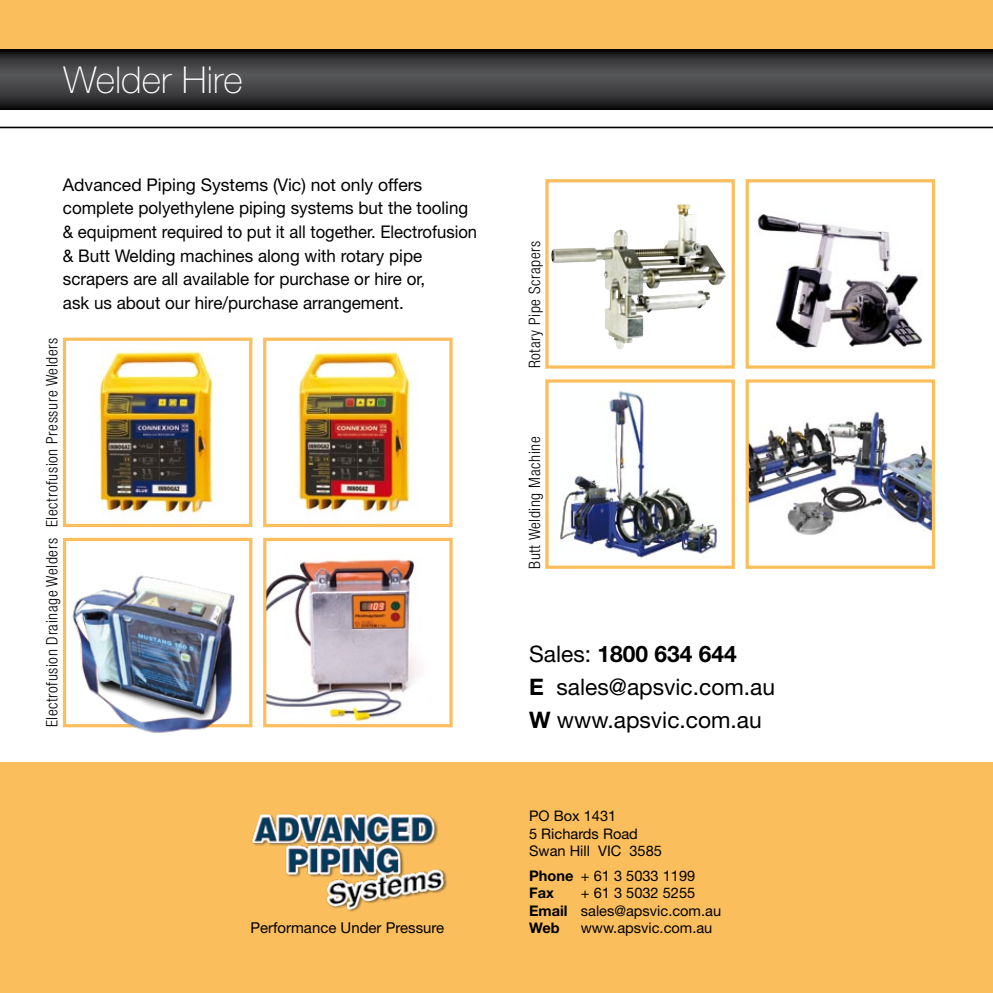
<style>
.page{position:relative;width:993px;height:993px;background:#fff}
.page>*{position:absolute;margin:0;border:0;box-sizing:border-box;transform-origin:0 0}
.t1{font:100 37.1px "Helvetica Neue";color:#fff}
.t2{font:22.75px/32.6px "Helvetica Neue";color:#000}
.t3{font:17.5px/23.6px "Helvetica Neue";color:#000}
.t4{font:300 condensed 15.75px "Helvetica Neue";letter-spacing:.035em;color:#000}
.t5{font:14.88px "Helvetica Neue";color:#000}
.t6{font:14.53px/17.5px "Helvetica Neue";color:#000}
.s1{font-weight:700}
</style>
<div class="page">
<div style="left:0;top:761px;width:992px;height:231px;background:#fabe5d"></div>
<div style="left:0;top:0;width:992px;height:50px;background:#fabe5d"></div>
<svg style="left:0;top:50px;width:992px;height:59px;background:#38383a"></svg>
<hr style="left:0;top:127px;width:992px;height:1px;background:#000">
<img style="left:559px;top:391px;width:158px;height:167px">
<img style="left:251px;top:813px;width:196px;height:99px">
<img style="left:298px;top:351px;width:112px;height:162px">
<img style="left:98px;top:350px;width:115px;height:164px">
<img style="left:551px;top:204px;width:127px;height:145px">
<div style="left:545px;top:179px;width:189px;height:189px;border:3px solid #fabe5d"></div>
<img style="left:758px;top:214px;width:165px;height:134px">
<div style="left:745px;top:179px;width:189px;height:189px;border:3px solid #fabe5d"></div>
<img style="left:749px;top:411px;width:181px;height:124px">
<div style="left:745px;top:379px;width:189px;height:189px;border:3px solid #fabe5d"></div>
<div style="left:545px;top:379px;width:189px;height:189px;border:3px solid #fabe5d"></div>
<div style="left:63px;top:337px;width:189px;height:190px;border:3px solid #fabe5d"></div>
<div style="left:263px;top:337px;width:189px;height:190px;border:3px solid #fabe5d"></div>
<img style="left:267px;top:559px;width:153px;height:163px">
<div style="left:263px;top:537px;width:189px;height:190px;border:3px solid #fabe5d"></div>
<div style="left:63px;top:537px;width:189px;height:190px;border:3px solid #fabe5d"></div>
<img style="left:68px;top:569px;width:185px;height:164px">
<h1 class="t1" style="left:63px;top:58px;width:181px">Welder Hire</h1>
<p class="t3" style="left:63px;top:172px;width:415px">Advanced Piping Systems (Vic) not only offers complete polyethylene piping systems but the tooling &amp; equipment required to put it all together. Electrofusion &amp; Butt Welding machines along with rotary pipe scrapers are all available for purchase or hire or,<br>ask us about our hire/purchase arrangement.</p>
<p class="t4" style="left:43px;top:527px;width:190px;rotate:-90deg">Electrofusion Pressure Welders</p>
<p class="t4" style="left:43px;top:727px;width:190px;rotate:-90deg">Electrofusion Drainage Welders</p>
<p class="t5" style="left:250px;top:918px;width:195px">Performance Under Pressure</p>
<p class="t4" style="left:525px;top:368px;width:129px;rotate:-90deg">Rotary Pipe Scrapers</p>
<p class="t4" style="left:525px;top:568px;width:134px;rotate:-90deg">Butt Welding Machine</p>
<h2 class="t2" style="left:529px;top:637px;width:247px">Sales: <span class="s1">1800 634 644<br>E</span> sales@apsvic.com.au<br><span class="s1">W</span> www.apsvic.com.au</h2>
<p class="t6" style="left:529px;top:806px;width:134px">PO Box 1431<br>5 Richards Road<br>Swan Hill VIC 3585</p>
<p class="t6" style="left:529px;top:866px;width:168px"><span class="s1">Phone</span> + 61 3 5033 1199<br><span class="s1">Fax</span></p>
<p class="t6" style="left:529px;top:883px;width:193px;text-indent:52px">+ 61 3 5032 5255<br><span class="s1">Email</span> sales@apsvic.com.au<br><span class="s1">Web</span></p>
<p class="t6" style="left:580px;top:918px;width:133px">www.apsvic.com.au</p>
</div>
